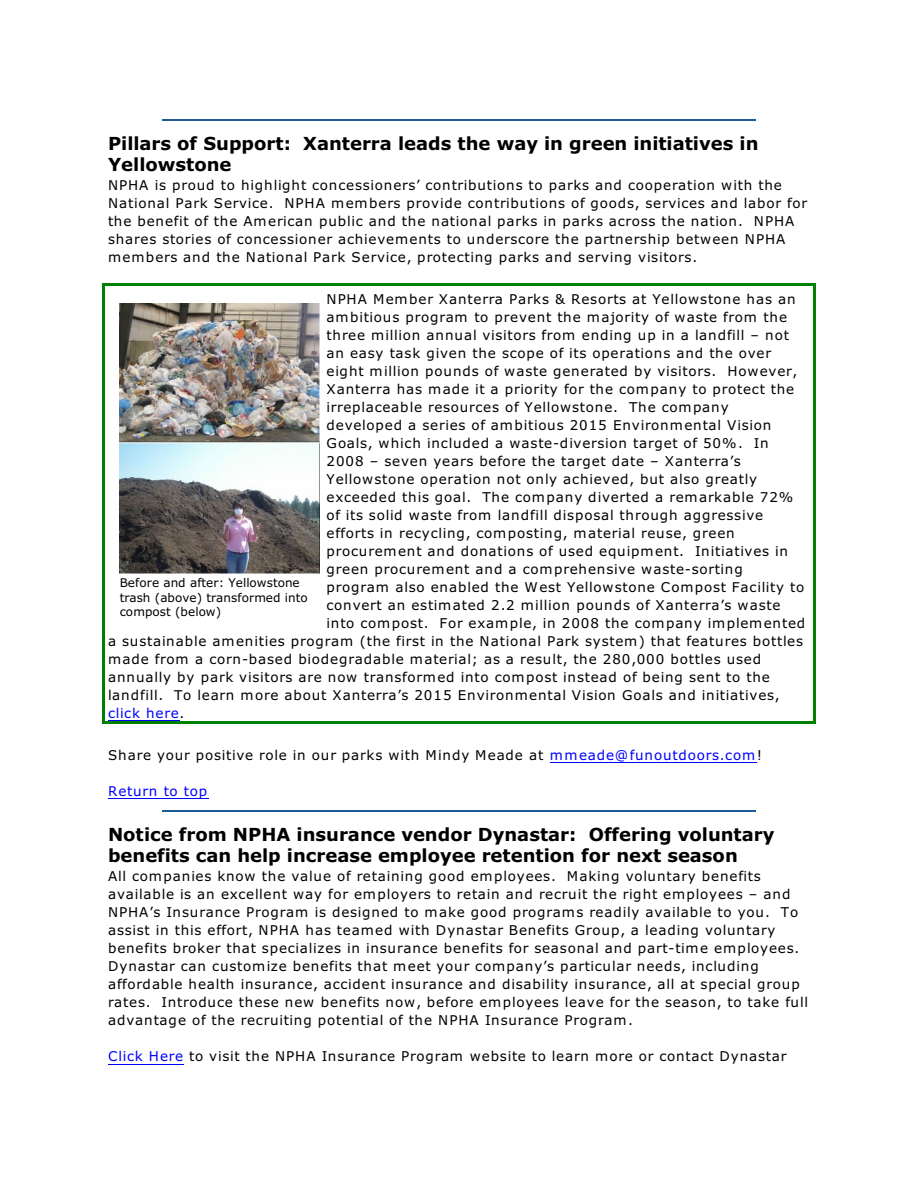
<style>
.page{position:relative;width:918px;height:1188px;background:#fff}
.page>*{position:absolute;margin:0;border:0;box-sizing:border-box;transform-origin:0 0}
.t1{font:700 18px/21.8px "Verdana";color:#000}
.t2{font:13.5px/18px "Verdana";letter-spacing:.055em;color:#000}
.t3{font:13.5px "Verdana";letter-spacing:.05em;color:#00f}
.t4{font:12px/14.4px "Verdana";color:#000}
.s1{color:#000}
.s2{color:#00f}
</style>
<div class="page">
<hr style="left:102px;top:283px;width:714px;height:3px;background:#008000">
<hr style="left:102px;top:286px;width:3px;height:438px;background:#008000">
<hr style="left:813px;top:286px;width:3px;height:438px;background:#008000">
<hr style="left:102px;top:721px;width:714px;height:3px;background:#008000">
<hr style="left:108px;top:721px;width:72px;height:1px;background:#00f">
<hr style="left:550px;top:762px;width:207px;height:1px;background:#00f">
<hr style="left:108px;top:798px;width:100px;height:1px;background:#00f">
<hr style="left:108px;top:1064px;width:76px;height:1px;background:#00f">
<hr style="left:162px;top:119px;width:594px;height:2px;background:#1c5c96">
<hr style="left:162px;top:810px;width:594px;height:2px;background:#1c5c96">
<img style="left:120px;top:304px;width:200px;height:269px">
<h1 class="t1" style="left:108px;top:134px;width:652px">Pillars of Support: Xanterra leads the way in green initiatives in<br>Yellowstone</h1>
<p class="t2" style="left:108px;top:177px;width:701px">NPHA is proud to highlight concessioners’ contributions to parks and cooperation with the National Park Service. NPHA members provide contributions of goods, services and labor for the benefit of the American public and the national parks in parks across the nation. NPHA shares stories of concessioner achievements to underscore the partnership between NPHA members and the National Park Service, protecting parks and serving visitors.</p>
<p class="t2" style="left:327px;top:291px;width:471px">NPHA Member Xanterra Parks &amp; Resorts at Yellowstone has an</p>
<p class="t2" style="left:327px;top:309px;width:462px">ambitious program to prevent the majority of waste from the</p>
<p class="t2" style="left:327px;top:327px;width:464px">three million annual visitors from ending up in a landfill – not</p>
<p class="t2" style="left:327px;top:345px;width:446px">an easy task given the scope of its operations and the over</p>
<p class="t2" style="left:327px;top:363px;width:472px">eight million pounds of waste generated by visitors. However,</p>
<p class="t2" style="left:327px;top:381px;width:469px">Xanterra has made it a priority for the company to protect the</p>
<p class="t2" style="left:327px;top:399px;width:404px">irreplaceable resources of Yellowstone. The company</p>
<p class="t2" style="left:327px;top:417px;width:446px">developed a series of ambitious 2015 Environmental Vision</p>
<p class="t2" style="left:327px;top:435px;width:444px">Goals, which included a waste-diversion target of 50%. In</p>
<p class="t2" style="left:327px;top:453px;width:416px">2008 – seven years before the target date – Xanterra’s</p>
<p class="t2" style="left:327px;top:471px;width:432px">Yellowstone operation not only achieved, but also greatly</p>
<p class="t2" style="left:327px;top:489px;width:468px">exceeded this goal. The company diverted a remarkable 72%</p>
<p class="t2" style="left:327px;top:507px;width:438px">of its solid waste from landfill disposal through aggressive</p>
<p class="t2" style="left:327px;top:525px;width:410px">efforts in recycling, composting, material reuse, green</p>
<p class="t2" style="left:327px;top:543px;width:463px">procurement and donations of used equipment. Initiatives in</p>
<p class="t2" style="left:327px;top:561px;width:418px">green procurement and a comprehensive waste-sorting</p>
<p class="t2" style="left:327px;top:579px;width:479px">program also enabled the West Yellowstone Compost Facility to</p>
<p class="t2" style="left:327px;top:597px;width:455px">convert an estimated 2.2 million pounds of Xanterra’s waste</p>
<p class="t2" style="left:327px;top:615px;width:480px">into compost. For example, in 2008 the company implemented</p>
<p class="t2" style="left:108px;top:633px;width:697px">a sustainable amenities program (the first in the National Park system) that features bottles</p>
<p class="t2" style="left:108px;top:651px;width:655px">made from a corn-based biodegradable material; as a result, the 280,000 bottles used</p>
<p class="t2" style="left:108px;top:669px;width:663px">annually by park visitors are now transformed into compost instead of being sent to the</p>
<p class="t2" style="left:108px;top:687px;width:673px">landfill. To learn more about Xanterra’s 2015 Environmental Vision Goals and initiatives,</p>
<p class="t3" style="left:108px;top:708px;width:78px">click here<span class="s1">.</span></p>
<p class="t2" style="left:108px;top:747px;width:656px">Share your positive role in our parks with Mindy Meade at <span class="s2">mmeade@funoutdoors.com</span>!</p>
<p class="t3" style="left:108px;top:785px;width:101px">Return to top</p>
<h1 class="t1" style="left:108px;top:825px;width:668px">Notice from NPHA insurance vendor Dynastar: Offering voluntary benefits can help increase employee retention for next season</h1>
<p class="t2" style="left:108px;top:868px;width:702px">All companies know the value of retaining good employees. Making voluntary benefits available is an excellent way for employers to retain and recruit the right employees – and NPHA’s Insurance Program is designed to make good programs readily available to you. To assist in this effort, NPHA has teamed with Dynastar Benefits Group, a leading voluntary benefits broker that specializes in insurance benefits for seasonal and part-time employees.<br>Dynastar can customize benefits that meet your company’s particular needs, including affordable health insurance, accident insurance and disability insurance, all at special group rates. Introduce these new benefits now, before employees leave for the season, to take full advantage of the recruiting potential of the NPHA Insurance Program.</p>
<p class="t2" style="left:108px;top:1048px;width:680px"><span class="s2">Click Here</span> to visit the NPHA Insurance Program website to learn more or contact Dynastar</p>
<p class="t4" style="left:120px;top:577px;width:190px">Before and after: Yellowstone trash (above) transformed into compost (below)</p>
</div>
